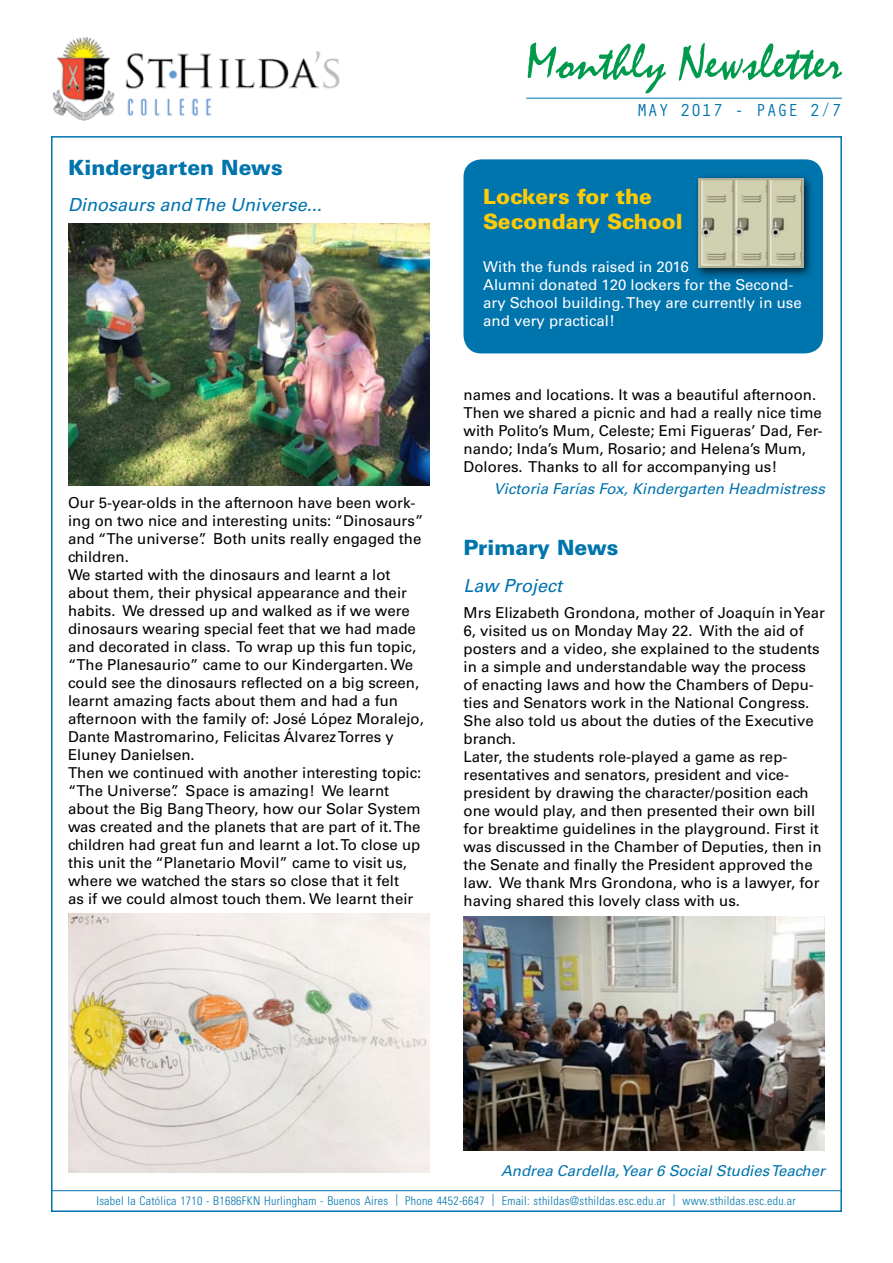
<style>
.page{position:relative;width:893px;height:1263px;background:#fff}
.page>*{position:absolute;margin:0;border:0;box-sizing:border-box;transform-origin:0 0}
.t1{font:51px "Mistral";color:#009a4c}
.t2{font:900 21px/25.2px "Univers LT Std";color:#ffcb05}
.t3{font:900 21px "Univers LT Std";color:#0074ad}
.t4{font:italic 18px "Univers LT Std";color:#0074ad}
.t5{font:18px "Orator Std";color:#0074ad}
.t6{font:15px/18px "Univers LT Std";color:#000}
.t7{font:15px/18px "Univers LT Std";color:#fff}
.t8{font:italic 15px "Univers LT Std";color:#0074ad}
.t9{font:300 condensed 12px "Univers LT Std";letter-spacing:.02em;color:#0074ad}
</style>
<div class="page">
<img style="left:52px;top:37px;width:288px;height:84px">
<hr style="left:526px;top:98px;width:316px;height:1px;background:#0074ad">
<hr style="left:51px;top:1190px;width:791px;height:1px;background:#0074ad">
<div style="left:463px;top:159px;width:360px;height:194px;background:#0074ad;border-radius:18px"></div>
<div style="left:693px;top:174px;width:122px;height:105px;background:#000;opacity:.75"></div>
<img style="left:698px;top:179px;width:105px;height:89px">
<img style="left:68px;top:224px;width:361px;height:261px">
<img style="left:463px;top:916px;width:362px;height:234px">
<img style="left:68px;top:913px;width:361px;height:260px">
<h1 class="t1" style="left:526px;top:40px;width:317px">Monthly Newsletter</h1>
<h2 class="t3" style="left:68px;top:154px;width:216px">Kindergarten News</h2>
<p class="t4" style="left:68px;top:194px;width:255px">Dinosaurs and The Universe...</p>
<p class="t6" style="left:68px;top:494px;width:357px">Our 5-year-olds in the afternoon have been work&shy;ing on two nice and interesting units: “Dinosaurs” and “The universe”. Both units really engaged the children.<br>We started with the dinosaurs and learnt a lot about them, their physical appearance and their habits. We dressed up and walked as if we were dinosaurs wearing special feet that we had made and decorated in class. To wrap up this fun topic, “The Planesaurio” came to our Kindergarten. We could see the dinosaurs reflected on a big screen, learnt amazing facts about them and had a fun afternoon with the family of: José López Moralejo, Dante Mastromarino, Felicitas Álvarez Torres y Eluney Danielsen.<br>Then we continued with another interesting topic: “The Universe”. Space is amazing! We learnt about the Big Bang Theory, how our Solar System was created and the planets that are part of it. The children had great fun and learnt a lot. To close up this unit the “Planetario Movil” came to visit us, where we watched the stars so close that it felt<br>as if we could almost touch them. We learnt their</p>
<p class="t5" style="left:637px;top:97px;width:207px">MAY 2017 - PAGE 2/7</p>
<h2 class="t2" style="left:483px;top:183px;width:201px">Lockers for the<br>Secondary School</h2>
<p class="t7" style="left:483px;top:258px;width:320px">With the funds raised in 2016<br>Alumni donated 120 lockers for the Second&shy;ary School building. They are currently in use and very practical!</p>
<p class="t6" style="left:463px;top:385px;width:360px">names and locations. It was a beautiful afternoon.<br>Then we shared a picnic and had a really nice time with Polito’s Mum, Celeste; Emi Figueras’ Dad, Fer&shy;nando; Inda’s Mum, Rosario; and Helena’s Mum, Dolores. Thanks to all for accompanying us!</p>
<p class="t8" style="left:494px;top:480px;width:333px">Victoria Farías Fox, Kindergarten Headmistress</p>
<h2 class="t3" style="left:463px;top:534px;width:157px">Primary News</h2>
<p class="t4" style="left:463px;top:575px;width:100px">Law Project</p>
<p class="t6" style="left:463px;top:604px;width:363px">Mrs Elizabeth Grondona, mother of Joaquín in Year 6, visited us on Monday May 22. With the aid of posters and a video, she explained to the students in a simple and understandable way the process<br>of enacting laws and how the Chambers of Depu&shy;ties and Senators work in the National Congress.<br>She also told us about the duties of the Executive branch.<br>Later, the students role-played a game as rep&shy;resentatives and senators, president and vice&shy;president by drawing the character/position each one would play, and then presented their own bill for breaktime guidelines in the playground. First it was discussed in the Chamber of Deputies, then in the Senate and finally the President approved the law. We thank Mrs Grondona, who is a lawyer, for having shared this lovely class with us.</p>
<p class="t8" style="left:501px;top:1162px;width:325px">Andrea Cardella, Year 6 Social Studies Teacher</p>
<p class="t9" style="left:96px;top:1193px;width:701px">Isabel la Católica 1710 - B1686FKN Hurlingham - Buenos Aires | Phone 4452-6647 | Email: sthildas@sthildas.esc.edu.ar | www.sthildas.esc.edu.ar</p>
</div>
